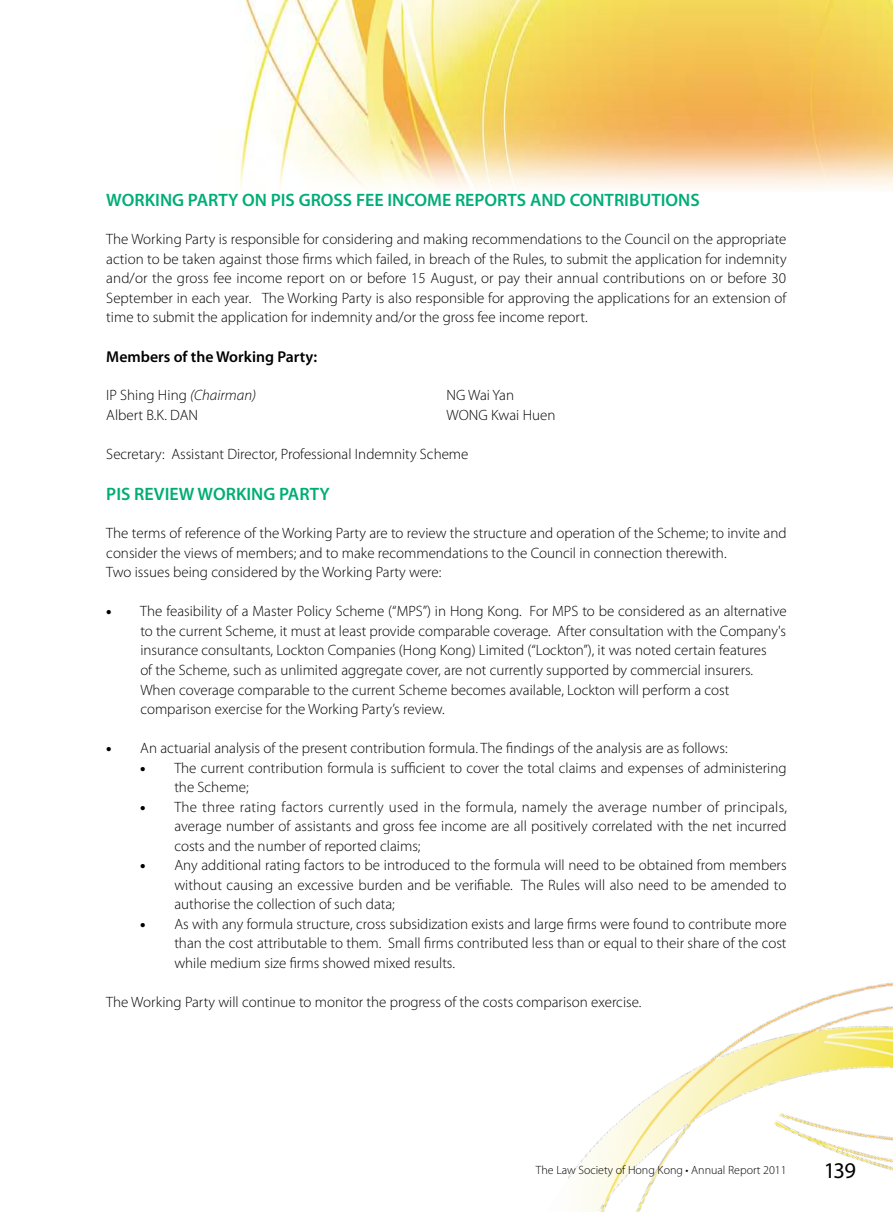
<style>
.page{position:relative;width:893px;height:1212px;background:#fff}
.page>*{position:absolute;margin:0;border:0;box-sizing:border-box;transform-origin:0 0}
.t1{font:22.5px "Myriad Pro";color:#000}
.t2{font:600 18px "Myriad Pro";color:#00ad75}
.t3{font:600 15.75px "Myriad Pro";color:#000}
.t4{font:300 15px/19.5px "Myriad Pro";color:#000;text-align:justify}
.t5{font:300 12px "Myriad Pro";color:#000}
.s1{font-style:italic}
.s2{font-weight:900}
</style>
<div class="page">
<img style="left:568px;top:982px;width:325px;height:230px">
<img style="left:236px;top:0;width:657px;height:189px">
<p class="t2" style="left:106px;top:189px;width:595px">WORKING PARTY ON PIS GROSS FEE INCOME REPORTS AND CONTRIBUTIONS</p>
<p class="t4" style="left:106px;top:230px;width:682px">The Working Party is responsible for considering and making recommendations to the Council on the appropriate action to be taken against those firms which failed, in breach of the Rules, to submit the application for indemnity and/or the gross fee income report on or before 15 August, or pay their annual contributions on or before 30<br>September in each year. The Working Party is also responsible for approving the applications for an extension of time to submit the application for indemnity and/or the gross fee income report.</p>
<p class="t3" style="left:106px;top:347px;width:212px">Members of the Working Party:</p>
<p class="t4" style="left:106px;top:386px;width:151px">IP Shing Hing <span class="s1">(Chairman)</span></p>
<p class="t4" style="left:446px;top:386px;width:69px">NG Wai Yan</p>
<p class="t4" style="left:106px;top:405px;width:93px">Albert B.K. DAN</p>
<p class="t4" style="left:446px;top:405px;width:110px">WONG Kwai Huen</p>
<p class="t4" style="left:106px;top:444px;width:364px">Secretary: Assistant Director, Professional Indemnity Scheme</p>
<p class="t2" style="left:106px;top:483px;width:225px">PIS REVIEW WORKING PARTY</p>
<p class="t4" style="left:106px;top:524px;width:682px;text-align:left">The terms of reference of the Working Party are to review the structure and operation of the Scheme; to invite and consider the views of members; and to make recommendations to the Council in connection therewith.<br>Two issues being considered by the Working Party were:</p>
<p class="t4" style="left:140px;top:602px;width:648px;text-align:left;text-indent:-34px"><span class="s2">•</span> The feasibility of a Master Policy Scheme (“MPS”) in Hong Kong. For MPS to be considered as an alternative to the current Scheme, it must at least provide comparable coverage. After consultation with the Company's insurance consultants, Lockton Companies (Hong Kong) Limited (“Lockton”), it was noted certain features<br>of the Scheme, such as unlimited aggregate cover, are not currently supported by commercial insurers.<br>When coverage comparable to the current Scheme becomes available, Lockton will perform a cost comparison exercise for the Working Party’s review.</p>
<p class="t4" style="left:106px;top:738px;width:623px"><span class="s2">•</span> An actuarial analysis of the present contribution formula. The findings of the analysis are as follows:</p>
<p class="t4" style="left:174px;top:758px;width:614px;text-indent:-34px"><span class="s2">•</span> The current contribution formula is sufficient to cover the total claims and expenses of administering the Scheme;</p>
<p class="t4" style="left:174px;top:797px;width:614px;text-indent:-34px"><span class="s2">•</span> The three rating factors currently used in the formula, namely the average number of principals, average number of assistants and gross fee income are all positively correlated with the net incurred costs and the number of reported claims;</p>
<p class="t4" style="left:174px;top:855px;width:614px;text-indent:-34px"><span class="s2">•</span> Any additional rating factors to be introduced to the formula will need to be obtained from members without causing an excessive burden and be verifiable. The Rules will also need to be amended to authorise the collection of such data;</p>
<p class="t4" style="left:174px;top:914px;width:614px;text-indent:-34px"><span class="s2">•</span> As with any formula structure, cross subsidization exists and large firms were found to contribute more than the cost attributable to them. Small firms contributed less than or equal to their share of the cost while medium size firms showed mixed results.</p>
<p class="t4" style="left:106px;top:992px;width:537px">The Working Party will continue to monitor the progress of the costs comparison exercise.</p>
<p class="t5" style="left:536px;top:1163px;width:252px">The Law Society of Hong Kong • Annual Report 2011</p>
<h1 class="t1" style="left:824px;top:1156px;width:34px">139</h1>
</div>
